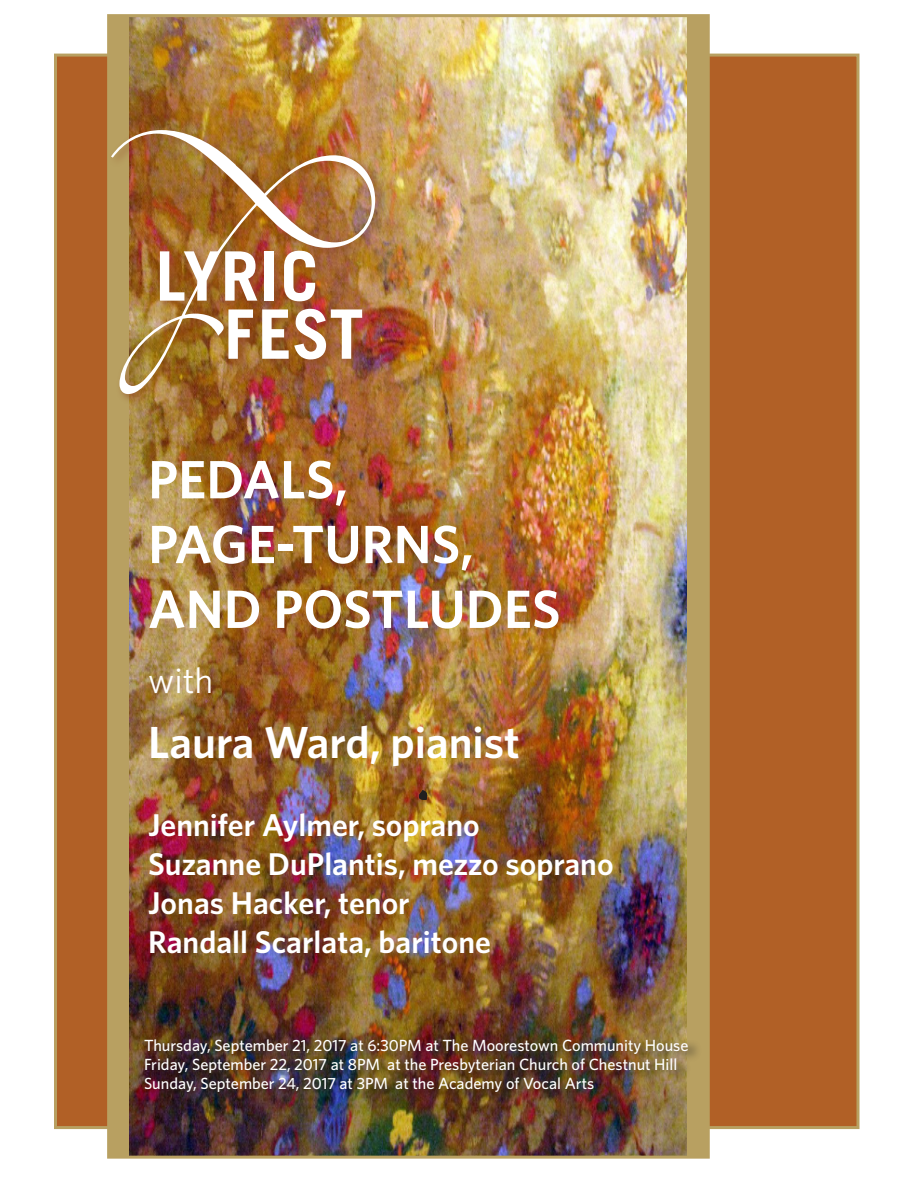
<style>
.page{position:relative;width:918px;height:1188px;background:#fff}
.page>*{position:absolute;margin:0;border:0;box-sizing:border-box;transform-origin:0 0}
.t1{font:600 54px/64.8px "Whitney";color:#fff}
.t2{font:600 45px "Whitney";color:#fff}
.t3{font:36px "Whitney";color:#fff}
.t4{font:600 31.5px/39px "Whitney";color:#fff}
.t5{font:500 16.2px/19.5px "Whitney";color:#fff}
</style>
<div class="page">
<div style="left:54px;top:54px;width:806px;height:1075px;background:#b16026;border:3px solid #b8a061"></div>
<div style="left:109px;top:16px;width:599px;height:1141px;background:#b8a061"></div>
<img style="left:130px;top:18px;width:556px;height:1137px">
<svg style="left:418px;top:790px;width:10px;height:10px"></svg>
<div style="left:107px;top:125px;width:342px;height:287px;background:#904926;opacity:.75"></div>
<img style="left:111px;top:130px;width:264px;height:264px">
<div style="left:142px;top:1035px;width:602px;height:147px;background:#221f1f;opacity:.75"></div>
<h1 class="t1" style="left:148px;top:450px;width:414px">PEDALS,<br>PAGE-TURNS,<br>AND POSTLUDES</h1>
<h3 class="t3" style="left:148px;top:664px;width:67px">with</h3>
<h2 class="t2" style="left:148px;top:722px;width:373px">Laura Ward, pianist</h2>
<h3 class="t4" style="left:148px;top:807px;width:467px">Jennifer Aylmer, soprano<br>Suzanne DuPlantis, mezzo soprano<br>Jonas Hacker, tenor<br>Randall Scarlata, baritone</h3>
<p class="t5" style="left:144px;top:1036px;width:546px">Thursday, September 21, 2017 at 6:30PM at The Moorestown Community House<br>Friday, September 22, 2017 at 8PM at the Presbyterian Church of Chestnut Hill<br>Sunday, September 24, 2017 at 3PM at the Academy of Vocal Arts</p>
</div>
